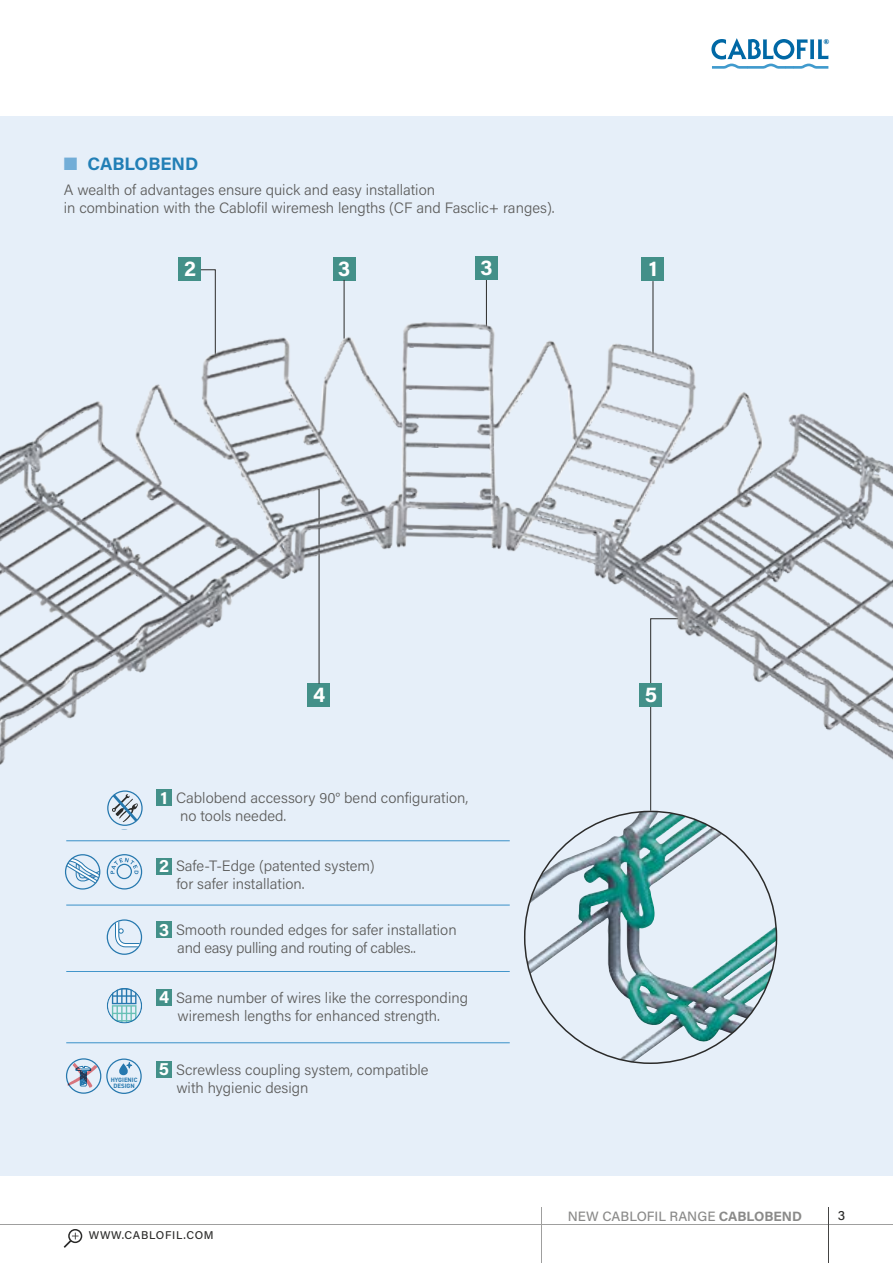
<style>
.page{position:relative;width:893px;height:1263px;background:#fff}
.page>*{position:absolute;margin:0;border:0;box-sizing:border-box;transform-origin:0 0}
.t1{font:700 21.6px "Acumin Pro";color:#fff}
.t2{font:700 18px "Acumin Pro";letter-spacing:-.005em;color:#227fb6}
.t3{font:300 15px/18px "Acumin Pro";color:#5c5c5b}
.t4{font:500 13.5px "Acumin Pro";color:#8a8a89}
.t5{font:500 13.5px "Acumin Pro";color:#2b2b2a}
.t6{font:500 11.25px "Acumin Pro";letter-spacing:.06em;color:#2b2b2a}
.t7{font:700 6.3px "Futura";color:#0068a5}
.t8{font:700 6.15px/6px "DIN Pro";letter-spacing:-.01em;color:#2678ae;text-align:center}
.s1{color:#72add7}
.s2{font-weight:700;font-size:18px;color:#fff}
.s3{font-weight:700}
</style>
<div class="page">
<div style="left:0;top:116px;width:893px;height:1060px;background:#e6eff9"></div>
<img style="left:0;top:256px;width:893px;height:509px">
<img style="left:525px;top:811px;width:251px;height:252px">
<hr style="left:652px;top:281px;width:1px;height:73px;background:#2b2b2a">
<div style="left:641px;top:258px;width:23px;height:23px;background:#439089"></div>
<div style="left:475px;top:257px;width:23px;height:23px;background:#439089"></div>
<hr style="left:486px;top:280px;width:1px;height:47px;background:#2b2b2a">
<div style="left:333px;top:258px;width:22px;height:23px;background:#439089"></div>
<hr style="left:344px;top:280px;width:1px;height:59px;background:#2b2b2a">
<div style="left:178px;top:258px;width:23px;height:23px;background:#439089"></div>
<svg style="left:200px;top:269px;width:16px;height:87px"></svg>
<div style="left:308px;top:683px;width:22px;height:24px;background:#439089"></div>
<hr style="left:319px;top:488px;width:1px;height:196px;background:#2b2b2a">
<svg style="left:650px;top:618px;width:29px;height:193px"></svg>
<div style="left:639px;top:683px;width:23px;height:24px;background:#439089"></div>
<div style="left:156px;top:790px;width:16px;height:16px;background:#439089"></div>
<div style="left:156px;top:858px;width:16px;height:16px;background:#439089"></div>
<div style="left:156px;top:922px;width:16px;height:16px;background:#439089"></div>
<div style="left:156px;top:989px;width:16px;height:16px;background:#439089"></div>
<div style="left:156px;top:1061px;width:16px;height:16px;background:#439089"></div>
<div style="left:107px;top:790px;width:36px;height:36px;border:1px solid #2678ae;border-radius:50%"></div>
<svg style="left:110px;top:791px;width:30px;height:34px"></svg>
<svg style="left:107px;top:988px;width:35px;height:36px"></svg>
<svg style="left:65px;top:854px;width:35px;height:35px"></svg>
<div style="left:65px;top:854px;width:35px;height:36px;border:1px solid #2678ae;border-radius:50%"></div>
<div style="left:107px;top:919px;width:35px;height:36px;border:1px solid #2678ae;border-radius:50%"></div>
<svg style="left:115px;top:920px;width:26px;height:27px"></svg>
<div style="left:106px;top:1058px;width:36px;height:36px;border:1px solid #2678ae;border-radius:50%"></div>
<svg style="left:119px;top:1062px;width:13px;height:13px"></svg>
<div style="left:107px;top:854px;width:35px;height:35px;border:1px solid #2678ae;border-radius:50%"></div>
<svg style="left:110px;top:858px;width:28px;height:16px"></svg>
<div style="left:117px;top:864px;width:15px;height:15px;border:1px solid #2678ae;border-radius:50%"></div>
<div style="left:66px;top:1058px;width:35px;height:36px;border:1px solid #2678ae;border-radius:50%"></div>
<svg style="left:67px;top:1063px;width:30px;height:25px"></svg>
<hr style="left:66px;top:840px;width:444px;height:1px;background:#409acd">
<hr style="left:66px;top:905px;width:444px;height:1px;background:#409acd">
<hr style="left:66px;top:971px;width:444px;height:1px;background:#409acd">
<hr style="left:66px;top:1042px;width:444px;height:1px;background:#409acd">
<hr style="left:0;top:1224px;width:893px;height:1px;background:#9f9f9e">
<hr style="left:828px;top:1208px;width:1px;height:55px;background:#444443">
<div style="left:68px;top:1229px;width:14px;height:14px;border:2px solid #2b2b2a;border-radius:50%"></div>
<svg style="left:64px;top:1232px;width:15px;height:16px"></svg>
<svg style="left:711px;top:38px;width:118px;height:31px"></svg>
<hr style="left:541px;top:1208px;width:1px;height:55px;background:#9f9f9e">
<p class="t2" style="left:64px;top:151px;width:136px"><span class="s1">■</span> CABLOBEND</p>
<p class="t3" style="left:64px;top:180px;width:492px">A wealth of advantages ensure quick and easy installation<br>in combination with the Cablofil wiremesh lengths (CF and Fasclic+ ranges).</p>
<h1 class="t1" style="left:184px;top:254px;width:14px">2</h1>
<h1 class="t1" style="left:338px;top:254px;width:14px">3</h1>
<h1 class="t1" style="left:480px;top:253px;width:14px">3</h1>
<h1 class="t1" style="left:649px;top:254px;width:10px">1</h1>
<p class="t7" style="left:824px;top:37px;width:7px">®</p>
<h1 class="t1" style="left:313px;top:679px;width:14px">4</h1>
<h1 class="t1" style="left:645px;top:679px;width:14px">5</h1>
<p class="t8" style="left:111px;top:1076px;width:28px">HYGIENIC<br>DESIGN</p>
<p class="t3" style="left:180px;top:788px;width:290px;text-indent:-20px"><span class="s2">1</span> Cablobend accessory 90° bend configuration, no tools needed.</p>
<p class="t3" style="left:176px;top:856px;width:200px;text-indent:-17px"><span class="s2">2</span> Safe-T-Edge (patented system) for safer installation.</p>
<p class="t3" style="left:177px;top:920px;width:281px;text-indent:-18px"><span class="s2">3</span> Smooth rounded edges for safer installation and easy pulling and routing of cables..</p>
<p class="t3" style="left:178px;top:988px;width:292px;text-indent:-19px"><span class="s2">4</span> Same number of wires like the corresponding wiremesh lengths for enhanced strength.</p>
<p class="t3" style="left:176px;top:1060px;width:254px;text-indent:-17px"><span class="s2">5</span> Screwless coupling system, compatible with hygienic design</p>
<p class="t6" style="left:89px;top:1227px;width:126px">WWW.CABLOFIL.COM</p>
<p class="t4" style="left:568px;top:1206px;width:236px">NEW CABLOFIL RANGE <span class="s3">CABLOBEND</span></p>
<p class="t5" style="left:838px;top:1206px;width:9px">3</p>
</div>
